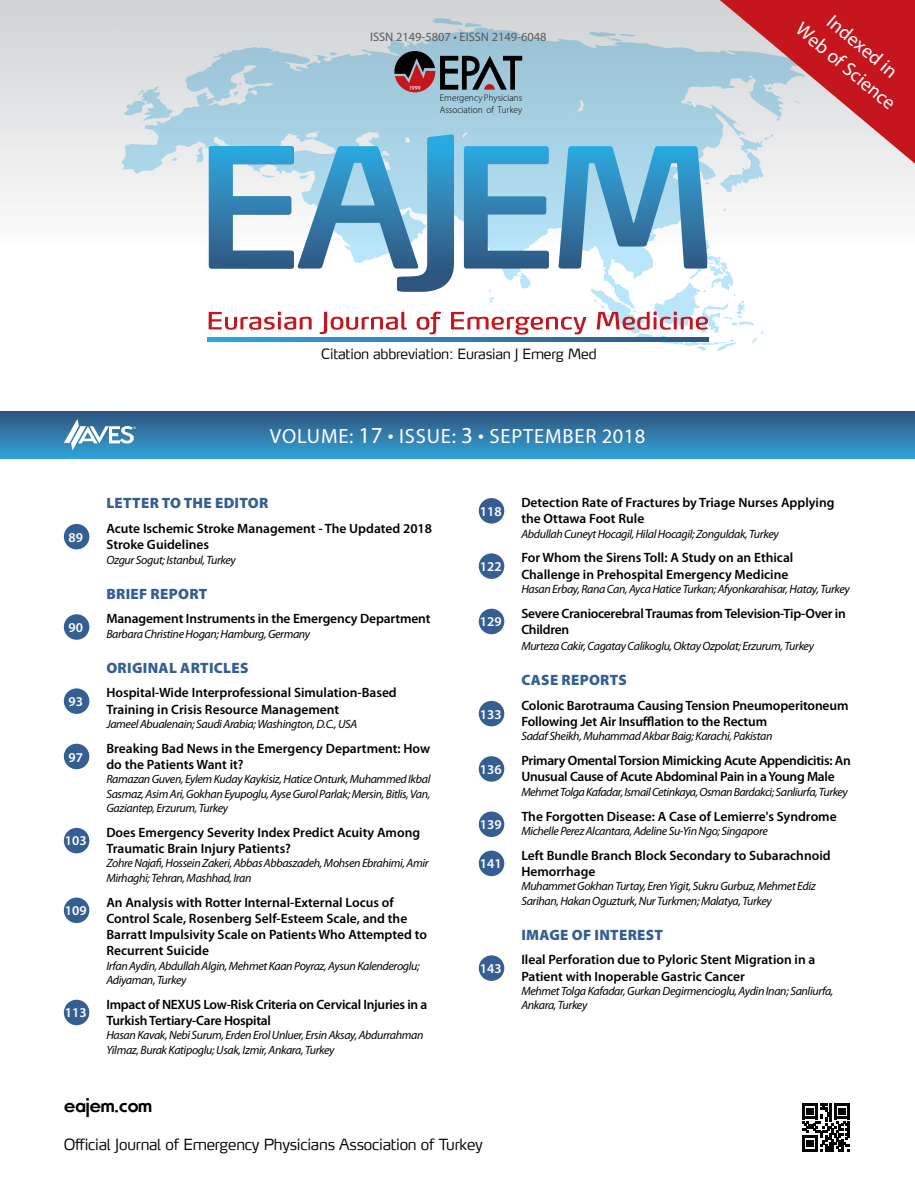
<style>
.page{position:relative;width:915px;height:1191px;background:#fff}
.page>*{position:absolute;margin:0;border:0;box-sizing:border-box;transform-origin:0 0}
.t1{font:20.55px "Myriad Pro";letter-spacing:.04em;color:#fff}
.t2{font:19.5px "Myriad Pro";color:#fff}
.t3{font:700 19.5px "Movement";letter-spacing:-.03em;color:#000;scale:.96 1}
.t4{font:300 15.3px "Max";letter-spacing:-.015em;color:#000}
.t5{font:900 15px "Myriad Pro";letter-spacing:.02em;color:#355f92}
.t6{font:300 14.1px "Max";letter-spacing:-.015em;color:#000}
.t7{font:600 13.5px/16.2px "Myriad Pro";color:#000}
.t8{font:600 13.5px/16.2px "Myriad Pro";letter-spacing:-.02em;color:#000}
.t9{font:600 13.5px "Myriad Pro";color:#fff}
.t10{font:12.45px "Myriad Pro";color:#58595b}
.t11{font:italic 12px/14.4px "Myriad Pro";letter-spacing:-.03em;color:#000}
.t12{font:300 9.75px/11.4px "Myriad Pro";color:#000;scale:.96 1}
.t13{font:500 5.25px "Futura";color:#fff;scale:.93 1}
.s1{font-size:22.95px}
</style>
<div class="page">
<div style="left:0;top:411px;width:914px;height:47px;background:linear-gradient(to bottom,#31547d,#31a2d8)"></div>
<div style="left:0;top:0;width:914px;height:263px;background:linear-gradient(to bottom,#d0d1d3,#fff)"></div>
<svg style="left:121px;top:27px;width:74px;height:236px"></svg>
<svg style="left:124px;top:87px;width:49px;height:34px;background:#c7d9e2"></svg>
<svg style="left:171px;top:157px;width:7px;height:4px"></svg>
<svg style="left:64px;top:419px;width:72px;height:31px"></svg>
<svg style="left:802px;top:1103px;width:47px;height:48px"></svg>
<svg style="left:195px;top:0;width:719px;height:351px"></svg>
<div style="left:64px;top:524px;width:25px;height:25px;background:#355f92;border-radius:50%"></div>
<div style="left:64px;top:614px;width:25px;height:26px;background:#355f92;border-radius:50%"></div>
<div style="left:64px;top:688px;width:25px;height:26px;background:#355f92;border-radius:50%"></div>
<div style="left:64px;top:743px;width:25px;height:26px;background:#355f92;border-radius:50%"></div>
<div style="left:64px;top:828px;width:25px;height:25px;background:#355f92;border-radius:50%"></div>
<div style="left:64px;top:897px;width:25px;height:26px;background:#355f92;border-radius:50%"></div>
<div style="left:64px;top:999px;width:25px;height:26px;background:#355f92;border-radius:50%"></div>
<div style="left:478px;top:498px;width:26px;height:25px;background:#355f92;border-radius:50%"></div>
<div style="left:478px;top:553px;width:26px;height:26px;background:#355f92;border-radius:50%"></div>
<div style="left:478px;top:608px;width:26px;height:26px;background:#355f92;border-radius:50%"></div>
<div style="left:478px;top:701px;width:26px;height:25px;background:#355f92;border-radius:50%"></div>
<div style="left:478px;top:756px;width:26px;height:25px;background:#355f92;border-radius:50%"></div>
<div style="left:478px;top:811px;width:26px;height:26px;background:#355f92;border-radius:50%"></div>
<div style="left:478px;top:850px;width:26px;height:26px;background:#355f92;border-radius:50%"></div>
<div style="left:478px;top:955px;width:26px;height:26px;background:#355f92;border-radius:50%"></div>
<p class="t10" style="left:370px;top:29px;width:178px">ISSN 2149-5807 • EISSN 2149-6048</p>
<p class="t13" style="left:409px;top:84px;width:14px">1999</p>
<p class="t12" style="left:440px;top:92px;width:87px">Emergency Physicians<br>Association of Turkey</p>
<p class="t6" style="left:321px;top:345px;width:277px">Citation abbreviation: Eurasian J Emerg Med</p>
<h1 class="t1" style="left:269px;top:424px;width:377px">VOLUME: <span class="s1">17</span> • ISSUE: <span class="s1">3</span> • SEPTEMBER 2018</h1>
<h2 class="t2" style="left:837px;top:10px;width:87px;rotate:40deg">Indexed in</h2>
<h2 class="t2" style="left:806px;top:17px;width:125px;rotate:40deg">Web of Science</h2>
<p class="t5" style="left:106px;top:493px;width:163px">LETTER TO THE EDITOR</p>
<p class="t9" style="left:69px;top:528px;width:16px">89</p>
<p class="t7" style="left:106px;top:520px;width:327px">Acute Ischemic Stroke Management - The Updated 2018<br>Stroke Guidelines</p>
<p class="t11" style="left:106px;top:552px;width:131px">Ozgur Sogut; Istanbul, Turkey</p>
<p class="t5" style="left:106px;top:583px;width:102px">BRIEF REPORT</p>
<p class="t9" style="left:69px;top:619px;width:16px">90</p>
<p class="t7" style="left:106px;top:610px;width:325px">Management Instruments in the Emergency Department</p>
<p class="t11" style="left:106px;top:626px;width:205px">Barbara Christine Hogan; Hamburg, Germany</p>
<p class="t5" style="left:106px;top:657px;width:144px">ORIGINAL ARTICLES</p>
<p class="t9" style="left:69px;top:693px;width:16px">93</p>
<p class="t7" style="left:106px;top:684px;width:292px">Hospital-Wide Interprofessional Simulation-Based<br>Training in Crisis Resource Management</p>
<p class="t11" style="left:106px;top:716px;width:252px">Jameel Abualenain; Saudi Arabia; Washington, D.C., USA</p>
<p class="t9" style="left:69px;top:748px;width:16px">97</p>
<p class="t7" style="left:106px;top:739px;width:325px">Breaking Bad News in the Emergency Department: How do the Patients Want it?</p>
<p class="t11" style="left:106px;top:772px;width:325px;text-align:justify">Ramazan Guven, Eylem Kuday Kaykisiz, Hatice Onturk, Muhammed Ikbal Sasmaz, Asim Ari, Gokhan Eyupoglu, Ayse Gurol Parlak; Mersin, Bitlis, Van, Gaziantep, Erzurum, Turkey</p>
<p class="t9" style="left:65px;top:832px;width:23px">103</p>
<p class="t7" style="left:106px;top:824px;width:315px">Does Emergency Severity Index Predict Acuity Among<br>Traumatic Brain Injury Patients?</p>
<p class="t11" style="left:106px;top:856px;width:324px">Zohre Najafi, Hossein Zakeri, Abbas Abbaszadeh, Mohsen Ebrahimi, Amir<br>Mirhaghi; Tehran, Mashhad, Iran</p>
<p class="t9" style="left:65px;top:902px;width:23px">109</p>
<p class="t7" style="left:106px;top:893px;width:322px">An Analysis with Rotter Internal-External Locus of Control Scale, Rosenberg Self-Esteem Scale, and the Barratt Impulsivity Scale on Patients Who Attempted to Recurrent Suicide</p>
<p class="t11" style="left:106px;top:958px;width:315px">Irfan Aydin, Abdullah Algin, Mehmet Kaan Poyraz, Aysun Kalenderoglu;<br>Adiyaman, Turkey</p>
<p class="t9" style="left:65px;top:1004px;width:23px">113</p>
<p class="t8" style="left:106px;top:995px;width:322px">Impact of NEXUS Low-Risk Criteria on Cervical Injuries in a<br>Turkish Tertiary-Care Hospital</p>
<p class="t11" style="left:106px;top:1028px;width:318px">Hasan Kavak, Nebi Surum, Erden Erol Unluer, Ersin Aksay, Abdurrahman<br>Yilmaz, Burak Katipoglu; Usak, Izmir, Ankara, Turkey</p>
<h2 class="t3" style="left:64px;top:1092px;width:93px">eajem.com</h2>
<p class="t9" style="left:479px;top:502px;width:23px">118</p>
<p class="t7" style="left:521px;top:494px;width:314px">Detection Rate of Fractures by Triage Nurses Applying the Ottawa Foot Rule</p>
<p class="t11" style="left:521px;top:526px;width:259px">Abdullah Cuneyt Hocagil, Hilal Hocagil; Zonguldak, Turkey</p>
<p class="t9" style="left:479px;top:558px;width:23px">122</p>
<p class="t7" style="left:521px;top:549px;width:273px">For Whom the Sirens Toll: A Study on an Ethical<br>Challenge in Prehospital Emergency Medicine</p>
<p class="t11" style="left:521px;top:581px;width:330px">Hasan Erbay, Rana Can, Ayca Hatice Turkan; Afyonkarahisar, Hatay, Turkey</p>
<p class="t9" style="left:479px;top:613px;width:23px">129</p>
<p class="t8" style="left:521px;top:605px;width:326px">Severe Craniocerebral Traumas from Television-Tip-Over in<br>Children</p>
<p class="t11" style="left:521px;top:638px;width:294px">Murteza Cakir, Cagatay Calikoglu, Oktay Ozpolat; Erzurum, Turkey</p>
<p class="t5" style="left:521px;top:670px;width:107px">CASE REPORTS</p>
<p class="t9" style="left:479px;top:705px;width:23px">133</p>
<p class="t7" style="left:521px;top:697px;width:328px">Colonic Barotrauma Causing Tension Pneumoperitoneum<br>Following Jet Air Insufflation to the Rectum</p>
<p class="t11" style="left:521px;top:729px;width:252px">Sadaf Sheikh, Muhammad Akbar Baig; Karachi, Pakistan</p>
<p class="t9" style="left:479px;top:760px;width:23px">136</p>
<p class="t8" style="left:521px;top:752px;width:331px">Primary Omental Torsion Mimicking Acute Appendicitis: An<br>Unusual Cause of Acute Abdominal Pain in a Young Male</p>
<p class="t11" style="left:521px;top:784px;width:328px">Mehmet Tolga Kafadar, Ismail Cetinkaya, Osman Bardakci; Sanliurfa, Turkey</p>
<p class="t9" style="left:479px;top:816px;width:23px">139</p>
<p class="t7" style="left:521px;top:807px;width:317px">The Forgotten Disease: A Case of Lemierre's Syndrome</p>
<p class="t11" style="left:521px;top:823px;width:248px">Michelle Perez Alcantara, Adeline Su-Yin Ngo; Singapore</p>
<p class="t9" style="left:479px;top:855px;width:23px">141</p>
<p class="t7" style="left:521px;top:846px;width:311px">Left Bundle Branch Block Secondary to Subarachnoid<br>Hemorrhage</p>
<p class="t11" style="left:521px;top:879px;width:296px">Muhammet Gokhan Turtay, Eren Yigit, Sukru Gurbuz, Mehmet Ediz<br>Sarihan, Hakan Oguzturk, Nur Turkmen; Malatya, Turkey</p>
<p class="t5" style="left:521px;top:924px;width:143px">IMAGE OF INTEREST</p>
<p class="t9" style="left:479px;top:960px;width:23px">143</p>
<p class="t7" style="left:521px;top:951px;width:295px">Ileal Perforation due to Pyloric Stent Migration in a<br>Patient with Inoperable Gastric Cancer</p>
<p class="t11" style="left:521px;top:983px;width:313px">Mehmet Tolga Kafadar, Gurkan Degirmencioglu, Aydin Inan; Sanliurfa,<br>Ankara, Turkey</p>
<p class="t4" style="left:64px;top:1134px;width:420px">Official Journal of Emergency Physicians Association of Turkey</p>
</div>
